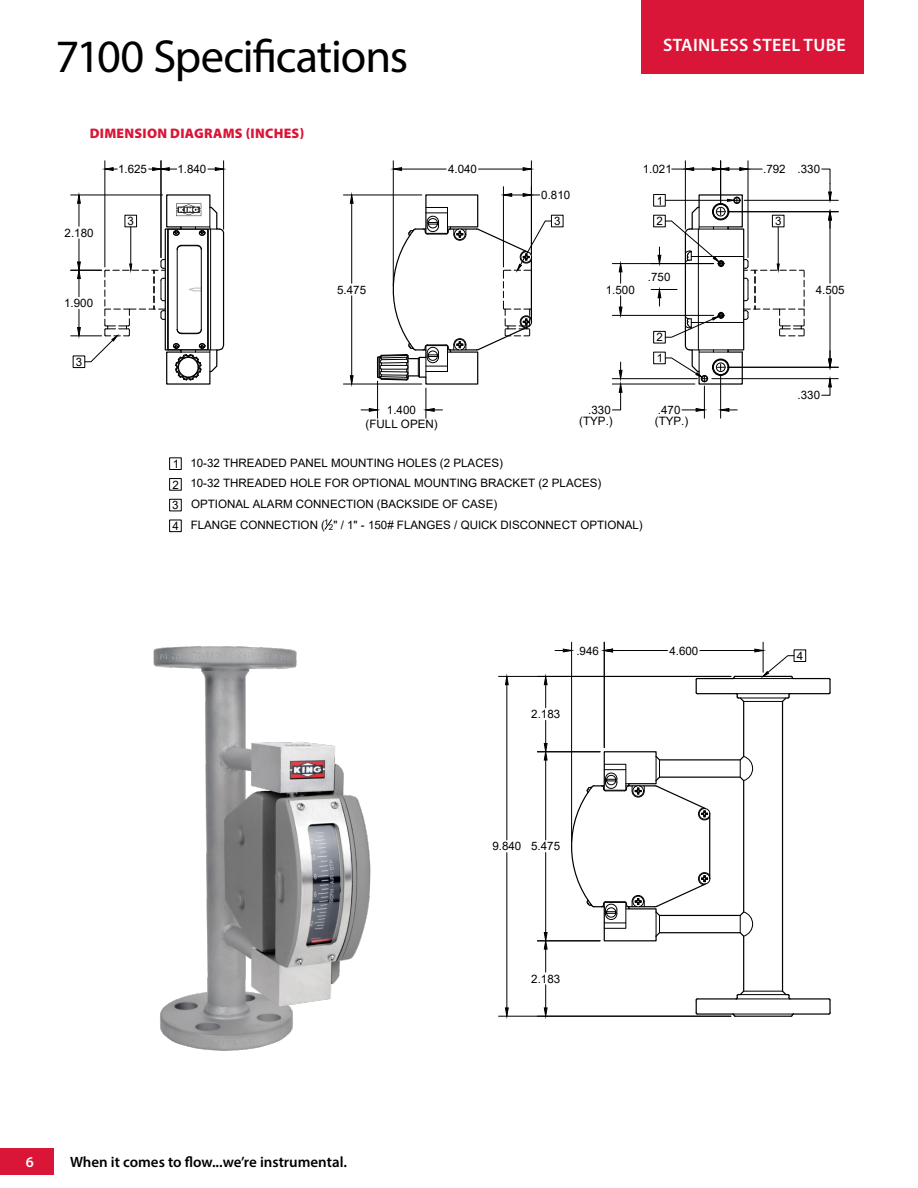
<style>
.page{position:relative;width:918px;height:1188px;background:#fff}
.page>*{position:absolute;margin:0;border:0;box-sizing:border-box;transform-origin:0 0}
.t1{font:46.5px "Myriad Pro";letter-spacing:-.025em;color:#000}
.t2{font:600 18px "Myriad Pro";letter-spacing:.02em;color:#fff}
.t3{font:600 15px "Myriad Pro";color:#000}
.t4{font:600 15px "Myriad Pro";color:#fff}
.t5{font:900 13.8px "Myriad Pro";letter-spacing:.02em;color:#d91638}
.t6{font:11.55px/20.7px "Arial";color:#000}
</style>
<div class="page">
<div style="left:641px;top:0;width:223px;height:73px;background:#d91638"></div>
<div style="left:0;top:1148px;width:54px;height:26px;background:#d91638"></div>
<img style="left:153px;top:646px;width:218px;height:405px">
<hr style="left:793px;top:678px;width:36px;height:1px;background:#000">
<svg style="left:828px;top:678px;width:3px;height:17px"></svg>
<hr style="left:790px;top:693px;width:39px;height:1px;background:#000">
<hr style="left:790px;top:998px;width:39px;height:2px;background:#000">
<svg style="left:828px;top:998px;width:3px;height:17px"></svg>
<hr style="left:793px;top:1013px;width:36px;height:2px;background:#000">
<hr style="left:343px;top:195px;width:79px;height:1px;background:#000">
<hr style="left:343px;top:384px;width:79px;height:1px;background:#000">
<hr style="left:351px;top:203px;width:1px;height:80px;background:#000">
<hr style="left:351px;top:296px;width:1px;height:80px;background:#000">
<svg style="left:350px;top:194px;width:4px;height:10px"></svg>
<svg style="left:350px;top:375px;width:4px;height:10px"></svg>
<hr style="left:393px;top:161px;width:1px;height:124px;background:#000">
<hr style="left:531px;top:161px;width:1px;height:93px;background:#000">
<hr style="left:402px;top:169px;width:44px;height:1px;background:#000">
<hr style="left:479px;top:169px;width:44px;height:1px;background:#000">
<svg style="left:393px;top:167px;width:9px;height:4px"></svg>
<svg style="left:522px;top:167px;width:10px;height:4px"></svg>
<hr style="left:223px;top:161px;width:1px;height:68px;background:#000">
<svg style="left:208px;top:167px;width:16px;height:4px"></svg>
<hr style="left:377px;top:381px;width:1px;height:37px;background:#000">
<hr style="left:426px;top:388px;width:1px;height:30px;background:#000">
<svg style="left:361px;top:408px;width:17px;height:4px"></svg>
<svg style="left:425px;top:408px;width:17px;height:4px"></svg>
<hr style="left:720px;top:375px;width:1px;height:43px;background:#000">
<hr style="left:704px;top:386px;width:1px;height:32px;background:#000">
<svg style="left:720px;top:408px;width:17px;height:4px"></svg>
<svg style="left:682px;top:408px;width:23px;height:4px"></svg>
<hr style="left:612px;top:263px;width:102px;height:1px;background:#000">
<hr style="left:612px;top:315px;width:102px;height:1px;background:#000">
<svg style="left:618px;top:263px;width:5px;height:20px"></svg>
<svg style="left:618px;top:296px;width:5px;height:20px"></svg>
<div style="left:169px;top:458px;width:13px;height:12px;border:1px solid #000"></div>
<div style="left:169px;top:478px;width:13px;height:13px;border:1px solid #000"></div>
<hr style="left:685px;top:161px;width:1px;height:68px;background:#000">
<hr style="left:105px;top:161px;width:1px;height:106px;background:#000">
<hr style="left:161px;top:161px;width:1px;height:97px;background:#000">
<svg style="left:104px;top:167px;width:13px;height:4px"></svg>
<svg style="left:149px;top:167px;width:28px;height:4px"></svg>
<hr style="left:748px;top:161px;width:1px;height:97px;background:#000">
<hr style="left:720px;top:161px;width:1px;height:43px;background:#000">
<svg style="left:672px;top:167px;width:90px;height:4px"></svg>
<hr style="left:612px;top:378px;width:85px;height:1px;background:#000">
<hr style="left:612px;top:384px;width:83px;height:1px;background:#000">
<svg style="left:612px;top:362px;width:11px;height:49px"></svg>
<hr style="left:503px;top:187px;width:1px;height:80px;background:#000">
<hr style="left:71px;top:195px;width:92px;height:1px;background:#000">
<hr style="left:71px;top:270px;width:31px;height:1px;background:#000">
<hr style="left:71px;top:336px;width:31px;height:1px;background:#000">
<div style="left:169px;top:499px;width:13px;height:12px;border:1px solid #000"></div>
<div style="left:73px;top:356px;width:12px;height:12px;border:1px solid #000"></div>
<svg style="left:376px;top:193px;width:176px;height:192px"></svg>
<div style="left:551px;top:215px;width:12px;height:12px;border:1px solid #000"></div>
<hr style="left:545px;top:760px;width:1px;height:80px;background:#000">
<hr style="left:545px;top:853px;width:1px;height:80px;background:#000">
<hr style="left:499px;top:676px;width:232px;height:1px;background:#000">
<hr style="left:499px;top:1016px;width:232px;height:1px;background:#000">
<hr style="left:507px;top:685px;width:1px;height:155px;background:#000">
<hr style="left:507px;top:853px;width:1px;height:155px;background:#000">
<svg style="left:505px;top:676px;width:4px;height:9px"></svg>
<svg style="left:505px;top:1007px;width:4px;height:10px"></svg>
<hr style="left:537px;top:751px;width:63px;height:1px;background:#000">
<svg style="left:544px;top:677px;width:4px;height:31px"></svg>
<svg style="left:544px;top:720px;width:4px;height:41px"></svg>
<hr style="left:537px;top:941px;width:63px;height:1px;background:#000">
<svg style="left:544px;top:932px;width:4px;height:40px"></svg>
<svg style="left:544px;top:985px;width:4px;height:32px"></svg>
<hr style="left:763px;top:642px;width:1px;height:30px;background:#000">
<hr style="left:571px;top:642px;width:1px;height:200px;background:#000">
<hr style="left:604px;top:642px;width:1px;height:106px;background:#000">
<div style="left:169px;top:520px;width:13px;height:12px;border:1px solid #000"></div>
<svg style="left:324px;top:519px;width:8px;height:11px"></svg>
<svg style="left:555px;top:648px;width:240px;height:369px"></svg>
<div style="left:794px;top:650px;width:12px;height:12px;border:1px solid #000"></div>
<hr style="left:830px;top:220px;width:1px;height:63px;background:#000">
<hr style="left:830px;top:296px;width:1px;height:63px;background:#000">
<hr style="left:744px;top:200px;width:94px;height:1px;background:#000">
<hr style="left:728px;top:211px;width:110px;height:1px;background:#000">
<svg style="left:821px;top:168px;width:11px;height:33px"></svg>
<svg style="left:828px;top:212px;width:4px;height:16px"></svg>
<hr style="left:728px;top:367px;width:110px;height:1px;background:#000">
<hr style="left:712px;top:378px;width:126px;height:1px;background:#000">
<svg style="left:828px;top:351px;width:4px;height:17px"></svg>
<svg style="left:821px;top:378px;width:11px;height:18px"></svg>
<svg style="left:651px;top:194px;width:154px;height:191px"></svg>
<svg style="left:77px;top:194px;width:148px;height:191px"></svg>
<h1 class="t1" style="left:55px;top:28px;width:354px">7100 Specifications</h1>
<h2 class="t2" style="left:663px;top:34px;width:184px">STAINLESS STEEL TUBE</h2>
<p class="t5" style="left:90px;top:124px;width:216px">DIMENSION DIAGRAMS (INCHES)</p>
<p class="t6" style="left:118px;top:159px;width:30px">1.625</p>
<p class="t6" style="left:643px;top:159px;width:30px">1.021</p>
<p class="t6" style="left:763px;top:159px;width:24px">.792</p>
<p class="t6" style="left:177px;top:159px;width:30px">1.840</p>
<p class="t6" style="left:448px;top:159px;width:30px">4.040</p>
<p class="t6" style="left:65px;top:222px;width:30px">2.180</p>
<p class="t6" style="left:128px;top:211px;width:8px">3</p>
<p class="t6" style="left:541px;top:185px;width:30px">0.810</p>
<p class="t6" style="left:554px;top:211px;width:8px">3</p>
<p class="t6" style="left:657px;top:190px;width:8px">1</p>
<p class="t6" style="left:656px;top:211px;width:8px">2</p>
<p class="t6" style="left:775px;top:211px;width:8px">3</p>
<p class="t6" style="left:798px;top:159px;width:24px">.330</p>
<p class="t6" style="left:64px;top:293px;width:30px">1.900</p>
<p class="t6" style="left:76px;top:351px;width:8px">3</p>
<p class="t6" style="left:337px;top:279px;width:30px">5.475</p>
<p class="t6" style="left:606px;top:279px;width:30px">1.500</p>
<p class="t6" style="left:648px;top:266px;width:24px">.750</p>
<p class="t6" style="left:656px;top:327px;width:8px">2<br>1</p>
<p class="t6" style="left:579px;top:404px;width:35px;line-height:11.4px;text-align:right">.330 (TYP.)</p>
<p class="t6" style="left:387px;top:400px;width:30px">1.400</p>
<p class="t6" style="left:658px;top:400px;width:24px">.470</p>
<p class="t6" style="left:655px;top:411px;width:35px">(TYP.)</p>
<p class="t6" style="left:366px;top:414px;width:74px">(FULL OPEN)</p>
<p class="t6" style="left:172px;top:453px;width:8px">1<br>2</p>
<p class="t6" style="left:190px;top:452px;width:413px">10-32 THREADED PANEL MOUNTING HOLES (2 PLACES)<br>10-32 THREADED HOLE FOR OPTIONAL MOUNTING BRACKET (2 PLACES)</p>
<p class="t6" style="left:172px;top:494px;width:327px">3 OPTIONAL ALARM CONNECTION (BACKSIDE OF CASE)</p>
<p class="t6" style="left:172px;top:514px;width:472px">4 FLANGE CONNECTION (<sup>1</sup><sub>2</sub>" / 1" - 150# FLANGES / QUICK DISCONNECT OPTIONAL)</p>
<p class="t6" style="left:816px;top:279px;width:30px">4.505</p>
<p class="t6" style="left:798px;top:385px;width:24px">.330</p>
<p class="t6" style="left:576px;top:640px;width:24px">.946</p>
<p class="t6" style="left:669px;top:640px;width:30px">4.600</p>
<p class="t6" style="left:531px;top:704px;width:30px">2.183</p>
<p class="t6" style="left:797px;top:645px;width:8px">4</p>
<p class="t6" style="left:492px;top:836px;width:69px">9.840 5.475</p>
<p class="t6" style="left:531px;top:968px;width:30px">2.183</p>
<p class="t4" style="left:26px;top:1152px;width:10px">6</p>
<p class="t3" style="left:70px;top:1152px;width:278px">When it comes to flow...we’re instrumental.</p>
</div>
